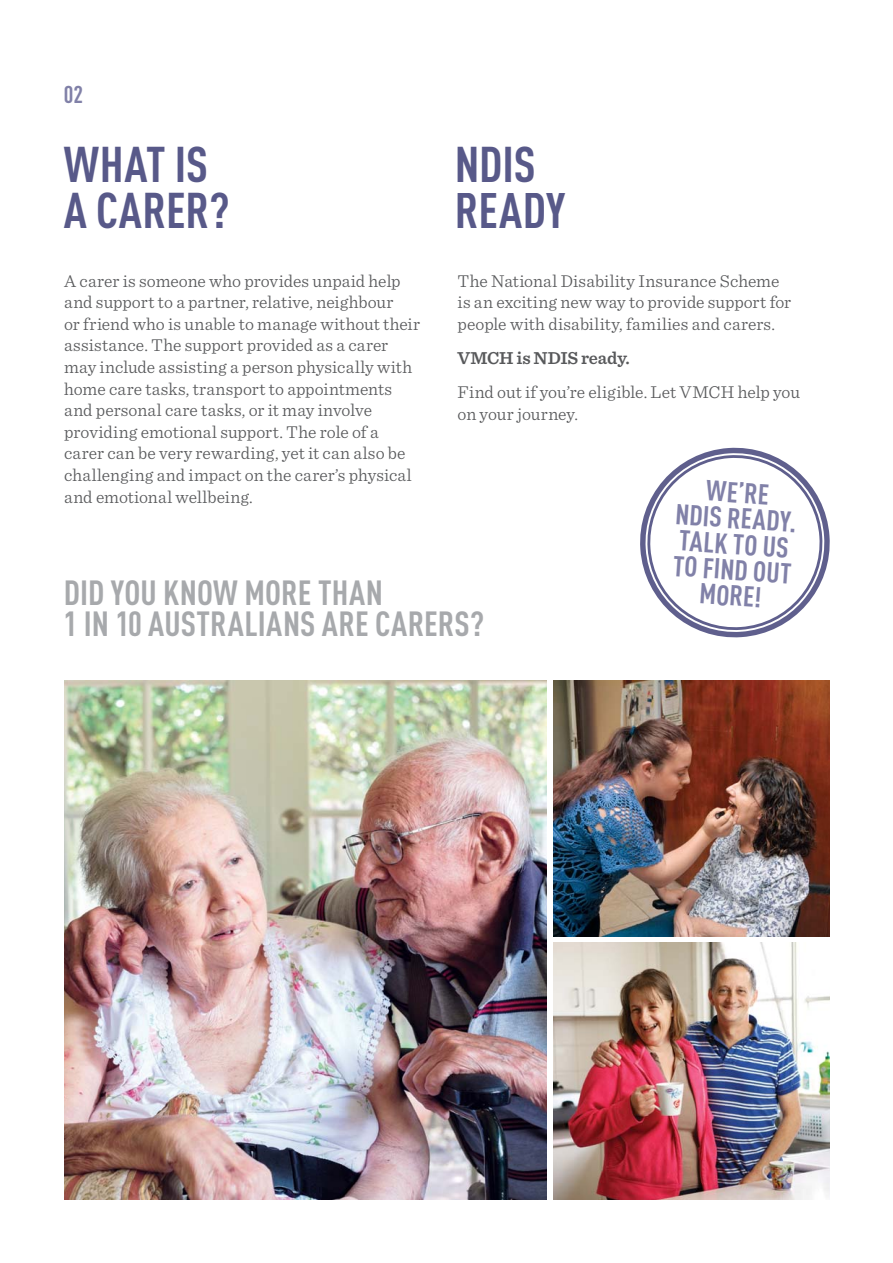
<style>
.page{position:relative;width:893px;height:1263px;background:#fff}
.page>*{position:absolute;margin:0;border:0;box-sizing:border-box;transform-origin:0 0}
.t1{font:700 condensed 49.5px/46.5px "DIN Pro";color:#585989}
.t2{font:700 condensed 34.5px/31.5px "DIN Pro";letter-spacing:.005em;color:#a7a9ac}
.t3{font:700 condensed 28.35px/25.8px "DIN Pro";color:#8181a8;text-align:center}
.t4{font:700 condensed 24px "DIN Pro";color:#8181a8}
.t5{font:300 18px/21.6px "Sentinel";letter-spacing:.005em;color:#58595b}
.t6{font:600 18px "Sentinel";letter-spacing:-.01em;color:#58595b}
</style>
<div class="page">
<img style="left:553px;top:680px;width:277px;height:256px">
<img style="left:553px;top:943px;width:277px;height:256px">
<img style="left:64px;top:680px;width:483px;height:519px">
<svg style="left:640px;top:447px;width:190px;height:191px"></svg>
<h3 class="t4" style="left:64px;top:86px;width:21px">02</h3>
<h1 class="t1" style="left:64px;top:147px;width:167px">WHAT IS<br>A CARER?</h1>
<h1 class="t1" style="left:455px;top:147px;width:112px">NDIS<br>READY</h1>
<p class="t5" style="left:64px;top:271px;width:357px">A carer is someone who provides unpaid help and support to a partner, relative, neighbour<br>or friend who is unable to manage without their assistance. The support provided as a carer may include assisting a person physically with home care tasks, transport to appointments and personal care tasks, or it may involve providing emotional support. The role of a carer can be very rewarding, yet it can also be challenging and impact on the carer’s physical and emotional wellbeing.</p>
<p class="t5" style="left:458px;top:271px;width:335px">The National Disability Insurance Scheme is an exciting new way to provide support for people with disability, families and carers.</p>
<p class="t6" style="left:458px;top:351px;width:174px">VMCH is NDIS ready.</p>
<p class="t5" style="left:458px;top:383px;width:344px">Find out if you’re eligible. Let VMCH help you on your journey.</p>
<h3 class="t3" style="left:678px;top:479px;width:123px;rotate:4deg">WE’RE<br>NDIS READY.<br>TALK TO US<br>TO FIND OUT<br>MORE!</h3>
<h2 class="t2" style="left:64px;top:581px;width:422px">DID YOU KNOW MORE THAN<br>1 IN 10 AUSTRALIANS ARE CARERS?</h2>
</div>
